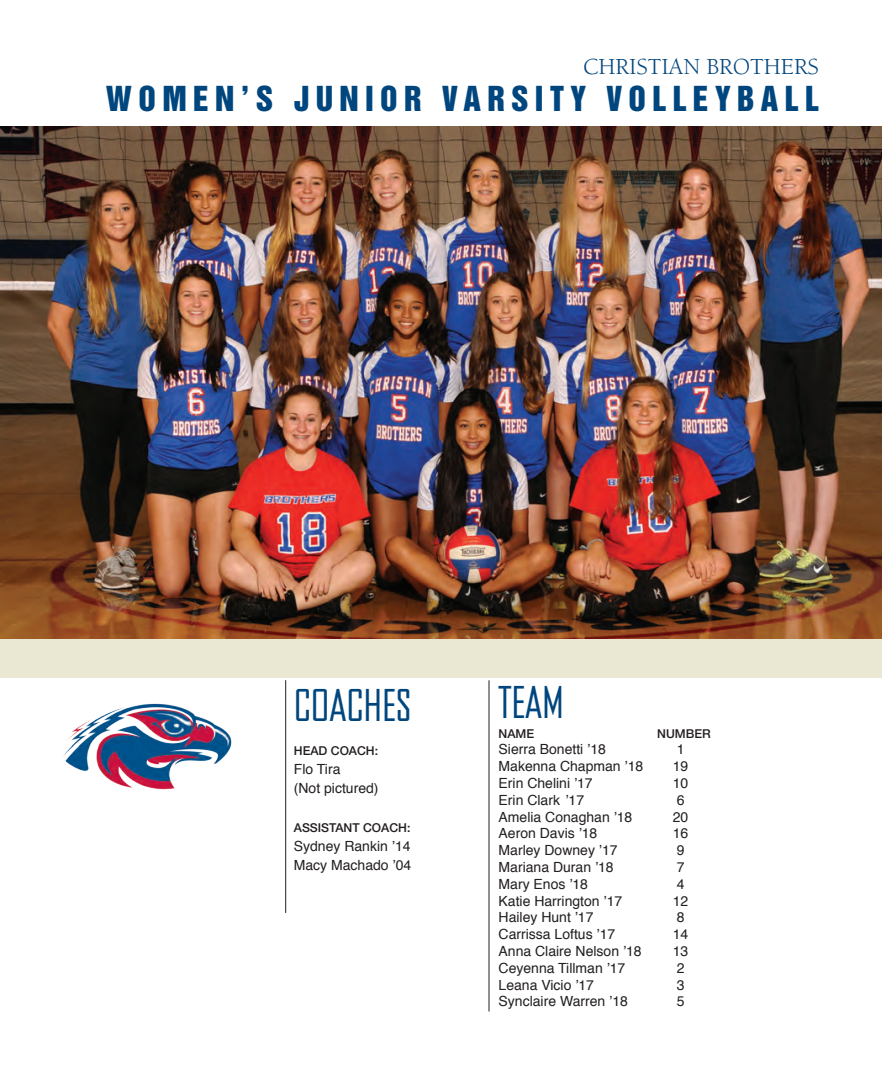
<style>
.page{position:relative;width:882px;height:1071px;background:#fff}
.page>*{position:absolute;margin:0;border:0;box-sizing:border-box;transform-origin:0 0}
.t1{font:42px "Bureau Agency";color:#00467e}
.t2{font:31.5px "Helvetica Inserat";letter-spacing:.2em;color:#00467e}
.t3{font:23.62px "Berkeley";color:#00467e}
.t4{font:14px "Helvetica";color:#231f20}
.t5{font:500 12.25px "Helvetica Neue";color:#231f20}
</style>
<div class="page">
<img style="left:0;top:126px;width:882px;height:513px">
<div style="left:0;top:639px;width:882px;height:38px;background:#eae8d3"></div>
<hr style="left:285px;top:680px;width:1px;height:233px;background:#231f20">
<hr style="left:489px;top:680px;width:1px;height:332px;background:#231f20">
<img style="left:63px;top:703px;width:169px;height:87px">
<p class="t3" style="left:583px;top:54px;width:237px">CHRISTIAN BROTHERS</p>
<p class="t2" style="left:106px;top:80px;width:715px">WOMEN’S JUNIOR VARSITY VOLLEYBALL</p>
<p class="t1" style="left:294px;top:683px;width:119px">COACHES</p>
<p class="t5" style="left:294px;top:743px;width:86px">HEAD COACH:</p>
<p class="t4" style="left:294px;top:758px;width:48px">Flo Tira</p>
<p class="t4" style="left:294px;top:778px;width:86px">(Not pictured)</p>
<p class="t5" style="left:294px;top:820px;width:118px">ASSISTANT COACH:</p>
<p class="t4" style="left:294px;top:835px;width:118px">Sydney Rankin ’14</p>
<p class="t4" style="left:294px;top:855px;width:119px">Macy Machado ’04</p>
<p class="t1" style="left:499px;top:680px;width:67px">TEAM</p>
<p class="t5" style="left:499px;top:726px;width:37px">NAME</p>
<p class="t5" style="left:657px;top:726px;width:55px">NUMBER</p>
<p class="t4" style="left:499px;top:739px;width:109px">Sierra Bonetti ’18</p>
<p class="t4" style="left:677px;top:739px;width:9px">1</p>
<p class="t4" style="left:499px;top:755px;width:146px">Makenna Chapman ’18</p>
<p class="t4" style="left:673px;top:755px;width:17px">19</p>
<p class="t4" style="left:499px;top:772px;width:96px">Erin Chelini ’17</p>
<p class="t4" style="left:673px;top:772px;width:17px">10</p>
<p class="t4" style="left:499px;top:789px;width:87px">Erin Clark ’17</p>
<p class="t4" style="left:677px;top:789px;width:9px">6</p>
<p class="t4" style="left:499px;top:806px;width:135px">Amelia Conaghan ’18</p>
<p class="t4" style="left:673px;top:806px;width:17px">20</p>
<p class="t4" style="left:499px;top:823px;width:100px">Aeron Davis ’18</p>
<p class="t4" style="left:673px;top:823px;width:17px">16</p>
<p class="t4" style="left:499px;top:839px;width:121px">Marley Downey ’17</p>
<p class="t4" style="left:677px;top:839px;width:9px">9</p>
<p class="t4" style="left:499px;top:856px;width:117px">Mariana Duran ’18</p>
<p class="t4" style="left:677px;top:856px;width:9px">7</p>
<p class="t4" style="left:499px;top:873px;width:91px">Mary Enos ’18</p>
<p class="t4" style="left:677px;top:873px;width:9px">4</p>
<p class="t4" style="left:499px;top:890px;width:125px">Katie Harrington ’17</p>
<p class="t4" style="left:673px;top:890px;width:17px">12</p>
<p class="t4" style="left:499px;top:907px;width:96px">Hailey Hunt ’17</p>
<p class="t4" style="left:677px;top:907px;width:9px">8</p>
<p class="t4" style="left:499px;top:923px;width:118px">Carrissa Loftus ’17</p>
<p class="t4" style="left:673px;top:923px;width:17px">14</p>
<p class="t4" style="left:499px;top:940px;width:145px">Anna Claire Nelson ’18</p>
<p class="t4" style="left:673px;top:940px;width:17px">13</p>
<p class="t4" style="left:499px;top:957px;width:128px">Ceyenna Tillman ’17</p>
<p class="t4" style="left:677px;top:957px;width:9px">2</p>
<p class="t4" style="left:499px;top:974px;width:97px">Leana Vicio ’17</p>
<p class="t4" style="left:677px;top:974px;width:9px">3</p>
<p class="t4" style="left:499px;top:991px;width:131px">Synclaire Warren ’18</p>
<p class="t4" style="left:677px;top:991px;width:9px">5</p>
</div>
